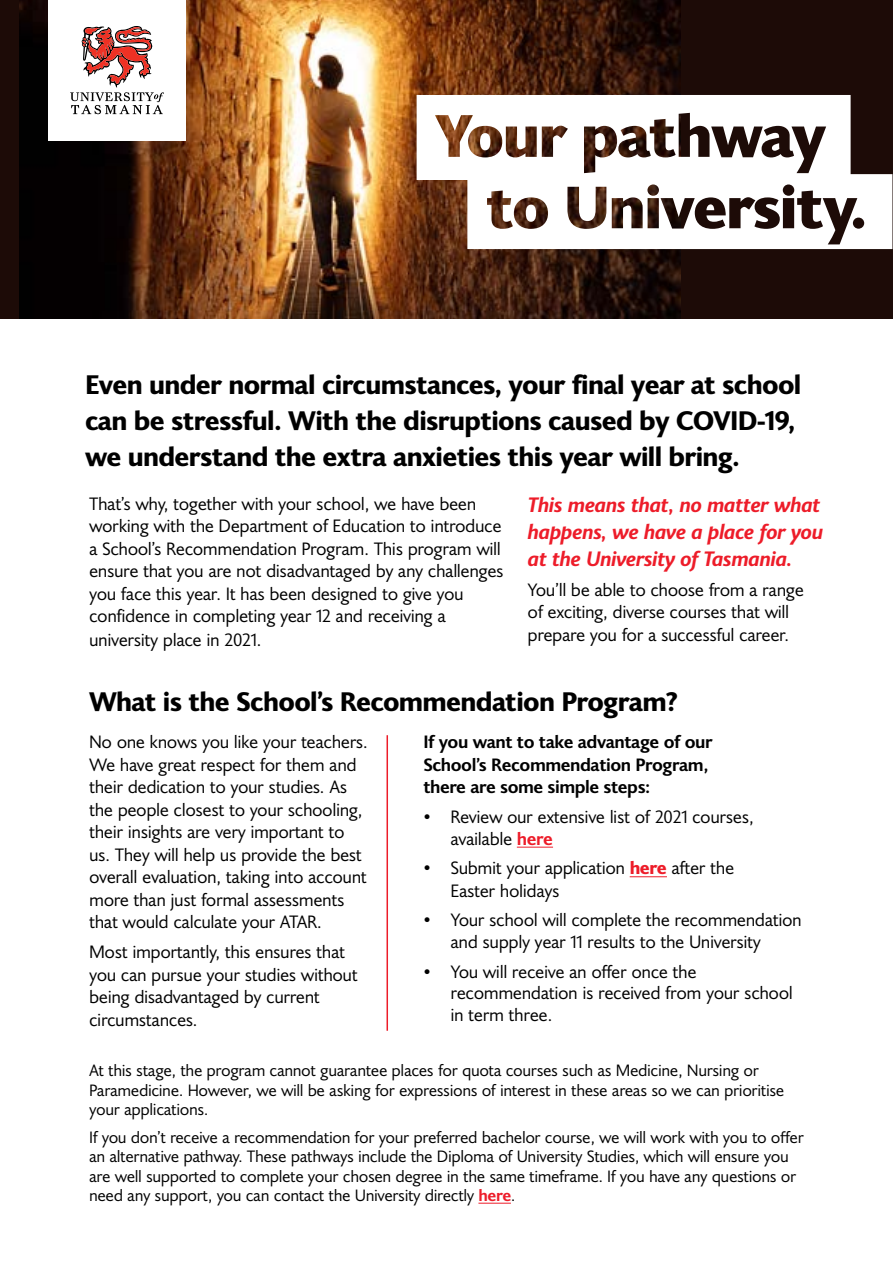
<style>
.page{position:relative;width:893px;height:1263px;background:#fff}
.page>*{position:absolute;margin:0;border:0;box-sizing:border-box;transform-origin:0 0}
.t1{font:800 27px/36px "Joanna Sans Nova";letter-spacing:-.025em;color:#000}
.t2{font:italic 700 21px/27px "Joanna Sans Nova";letter-spacing:-.025em;color:#ed1c29}
.t3{font:18px/22.5px "Joanna Sans Nova";letter-spacing:-.025em;color:#000}
.t4{font:700 18px/22.5px "Joanna Sans Nova";letter-spacing:-.025em;color:#000}
.t5{font:16.5px/19.5px "Joanna Sans Nova";letter-spacing:-.025em;color:#000}
.s1{font-weight:700;color:#ed1c29}
.s2{font-weight:800;color:#ed1c29}
</style>
<div class="page">
<div style="left:0;top:0;width:893px;height:319px;background:#1d0b07"></div>
<img style="left:19px;top:0;width:661px;height:319px">
<svg style="left:417px;top:95px;width:475px;height:154px"></svg>
<div style="left:48px;top:0;width:138px;height:140px;background:#fff"></div>
<svg style="left:70px;top:26px;width:94px;height:88px"></svg>
<hr style="left:630px;top:876px;width:37px;height:1px;background:#ed1c29">
<hr style="left:517px;top:847px;width:36px;height:1px;background:#ed1c29">
<hr style="left:478px;top:1203px;width:33px;height:1px;background:#ed1c29">
<hr style="left:386px;top:735px;width:2px;height:296px;background:#ed1c29">
<h1 class="t1" style="left:85px;top:365px;width:718px">Even under normal circumstances, your final year at school can be stressful. With the disruptions caused by COVID-19, we understand the extra anxieties this year will bring.</h1>
<p class="t3" style="left:89px;top:491px;width:416px">That’s why, together with your school, we have been working with the Department of Education to introduce a School’s Recommendation Program. This program will ensure that you are not disadvantaged by any challenges you face this year. It has been designed to give you confidence in completing year 12 and receiving a university place in 2021.</p>
<p class="t2" style="left:528px;top:490px;width:297px">This means that, no matter what happens, we have a place for you at the University of Tasmania.</p>
<p class="t3" style="left:528px;top:577px;width:278px">You’ll be able to choose from a range of exciting, diverse courses that will prepare you for a successful career.</p>
<h1 class="t1" style="left:89px;top:681px;width:590px">What is the School’s Recommendation Program?</h1>
<p class="t3" style="left:89px;top:730px;width:280px">No one knows you like your teachers.<br>We have great respect for them and their dedication to your studies. As the people closest to your schooling, their insights are very important to us. They will help us provide the best overall evaluation, taking into account more than just formal assessments that would calculate your ATAR.</p>
<p class="t3" style="left:89px;top:940px;width:270px">Most importantly, this ensures that you can pursue your studies without being disadvantaged by current circumstances.</p>
<p class="t4" style="left:423px;top:730px;width:291px">If you want to take advantage of our<br>School’s Recommendation Program, there are some simple steps:</p>
<p class="t3" style="left:450px;top:805px;width:305px;line-height:21.5px;text-indent:-27px">• Review our extensive list of 2021 courses, available <span class="s1">here</span></p>
<p class="t3" style="left:450px;top:856px;width:285px;text-indent:-27px">• Submit your application <span class="s2">here</span> after the<br>Easter holidays</p>
<p class="t3" style="left:450px;top:908px;width:353px;text-indent:-27px">• Your school will complete the recommendation and supply year 11 results to the University</p>
<p class="t3" style="left:450px;top:960px;width:344px;line-height:21.3px;text-indent:-27px">• You will receive an offer once the recommendation is received from your school in term three.</p>
<p class="t5" style="left:89px;top:1060px;width:697px">At this stage, the program cannot guarantee places for quota courses such as Medicine, Nursing or<br>Paramedicine. However, we will be asking for expressions of interest in these areas so we can prioritise your applications.</p>
<p class="t5" style="left:89px;top:1126px;width:716px">If you don’t receive a recommendation for your preferred bachelor course, we will work with you to offer an alternative pathway. These pathways include the Diploma of University Studies, which will ensure you are well supported to complete your chosen degree in the same timeframe. If you have any questions or need any support, you can contact the University directly <span class="s1">here</span>.</p>
</div>
